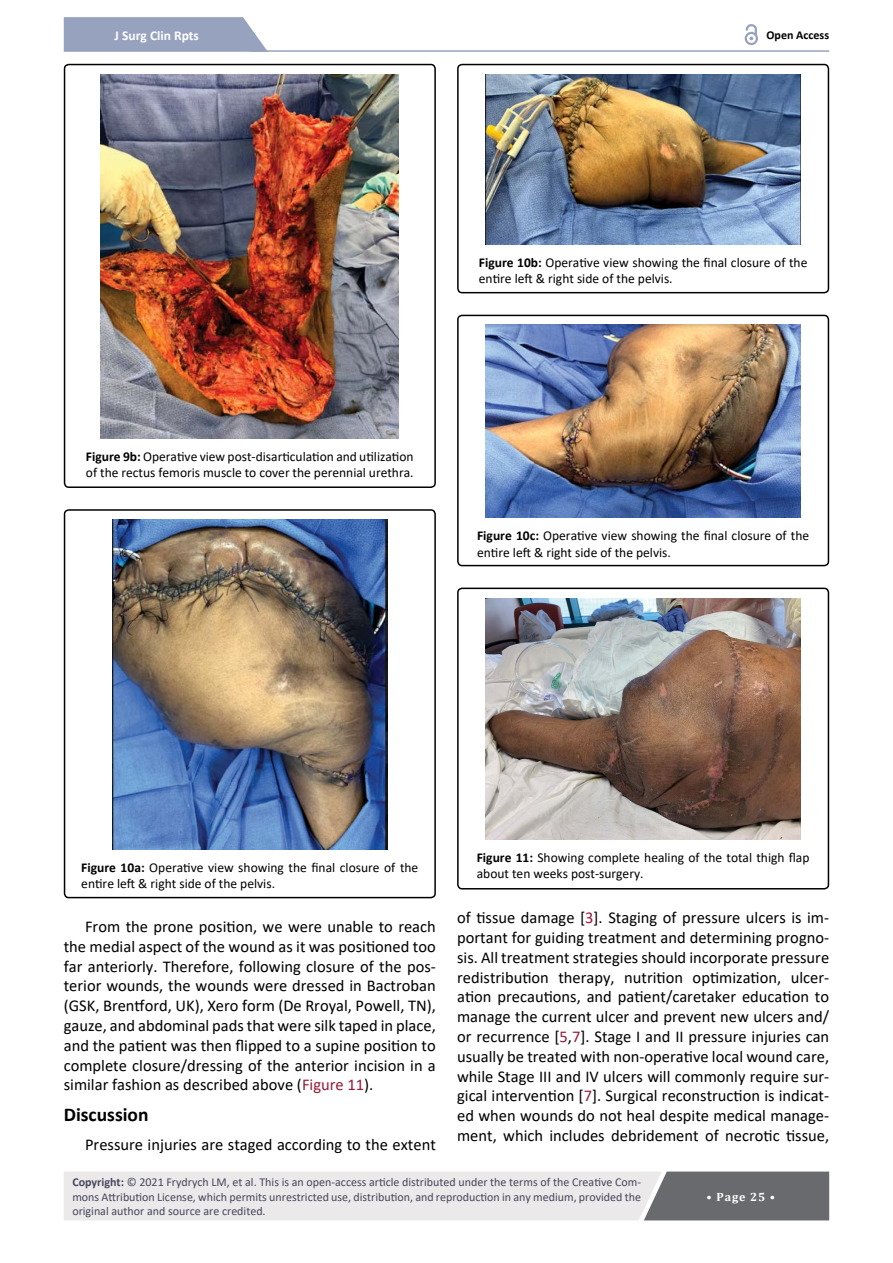
<style>
.page{position:relative;width:893px;height:1263px;background:#fff}
.page>*{position:absolute;margin:0;border:0;box-sizing:border-box;transform-origin:0 0}
.t1{font:700 19.5px "Calibri";color:#000}
.t2{font:16.5px/19.8px "Calibri";color:#000;text-align:justify}
.t3{font:13.5px/16.2px "Calibri";color:#000}
.t4{font:700 13.5px "Calibri";color:#fff}
.t5{font:12px/14.4px "Calibri";color:#47475c;text-align:justify}
.t6{font:700 12px "Calibri";color:#000}
.t7{font:700 12px "Cambria";letter-spacing:.08em;color:#fff}
.s1{font-weight:700}
.s2{color:#961a38}
</style>
<div class="page">
<hr style="left:250px;top:50px;width:579px;height:2px;background:#97a2bf">
<svg style="left:64px;top:17px;width:204px;height:35px;background:#9ea8c3"></svg>
<svg style="left:745px;top:32px;width:13px;height:13px"></svg>
<svg style="left:747px;top:34px;width:9px;height:9px"></svg>
<svg style="left:746px;top:24px;width:11px;height:16px"></svg>
<svg style="left:64px;top:1171px;width:765px;height:49px;background:#cecdce"></svg>
<div style="left:64px;top:64px;width:372px;height:424px;border:2px solid #000;border-radius:4px"></div>
<img style="left:101px;top:75px;width:298px;height:363px">
<div style="left:64px;top:509px;width:372px;height:389px;border:2px solid #000;border-radius:4px"></div>
<img style="left:112px;top:519px;width:275px;height:330px">
<div style="left:457px;top:64px;width:372px;height:229px;border:2px solid #000;border-radius:4px"></div>
<img style="left:486px;top:74px;width:315px;height:170px">
<div style="left:457px;top:315px;width:372px;height:251px;border:2px solid #000;border-radius:4px"></div>
<img style="left:486px;top:324px;width:315px;height:193px">
<div style="left:457px;top:588px;width:372px;height:301px;border:2px solid #000;border-radius:4px"></div>
<img style="left:486px;top:599px;width:315px;height:240px">
<p class="t4" style="left:115px;top:25px;width:86px">J Surg Clin Rpts</p>
<p class="t6" style="left:766px;top:26px;width:64px">Open Access</p>
<p class="t3" style="left:479px;top:254px;width:330px"><span class="s1">Figure 10b:</span> Operative view showing the final closure of the entire left &amp; right side of the pelvis.</p>
<p class="t3" style="left:86px;top:448px;width:329px"><span class="s1">Figure 9b:</span> Operative view post-disarticulation and utilization of the rectus femoris muscle to cover the perennial urethra.</p>
<p class="t3" style="left:477px;top:527px;width:334px"><span class="s1">Figure 10c:</span> Operative view showing the final closure of the entire left &amp; right side of the pelvis.</p>
<p class="t3" style="left:81px;top:859px;width:338px"><span class="s1">Figure 10a:</span> Operative view showing the final closure of the entire left &amp; right side of the pelvis.</p>
<p class="t2" style="left:64px;top:916px;width:374px;text-indent:21px">From the prone position, we were unable to reach the medial aspect of the wound as it was positioned too far anteriorly. Therefore, following closure of the pos&shy;terior wounds, the wounds were dressed in Bactroban (GSK, Brentford, UK), Xero form (De Rroyal, Powell, TN), gauze, and abdominal pads that were silk taped in place, and the patient was then flipped to a supine position to complete closure/dressing of the anterior incision in a similar fashion as described above (<span class="s2">Figure 11</span>).</p>
<p class="t1" style="left:64px;top:1101px;width:86px">Discussion</p>
<p class="t2" style="left:85px;top:1134px;width:352px">Pressure injuries are staged according to the extent</p>
<p class="t3" style="left:477px;top:849px;width:334px"><span class="s1">Figure 11:</span> Showing complete healing of the total thigh flap about ten weeks post-surgery.</p>
<p class="t2" style="left:457px;top:907px;width:374px">of tissue damage [<span class="s2">3</span>]. Staging of pressure ulcers is im&shy;portant for guiding treatment and determining progno&shy;sis. All treatment strategies should incorporate pressure redistribution therapy, nutrition optimization, ulcer&shy;ation precautions, and patient/caretaker education to manage the current ulcer and prevent new ulcers and/ or recurrence [<span class="s2">5</span>,<span class="s2">7</span>]. Stage I and II pressure injuries can usually be treated with non-operative local wound care, while Stage III and IV ulcers will commonly require sur&shy;gical intervention [<span class="s2">7</span>]. Surgical reconstruction is indicat&shy;ed when wounds do not heal despite medical manage&shy;ment, which includes debridement of necrotic tissue,</p>
<p class="t5" style="left:72px;top:1174px;width:570px"><span class="s1">Copyright:</span> © 2021 Frydrych LM, et al. This is an open-access article distributed under the terms of the Creative Com&shy;mons Attribution License, which permits unrestricted use, distribution, and reproduction in any medium, provided the original author and source are credited.</p>
<p class="t7" style="left:706px;top:1188px;width:70px">• Page 25 •</p>
</div>
